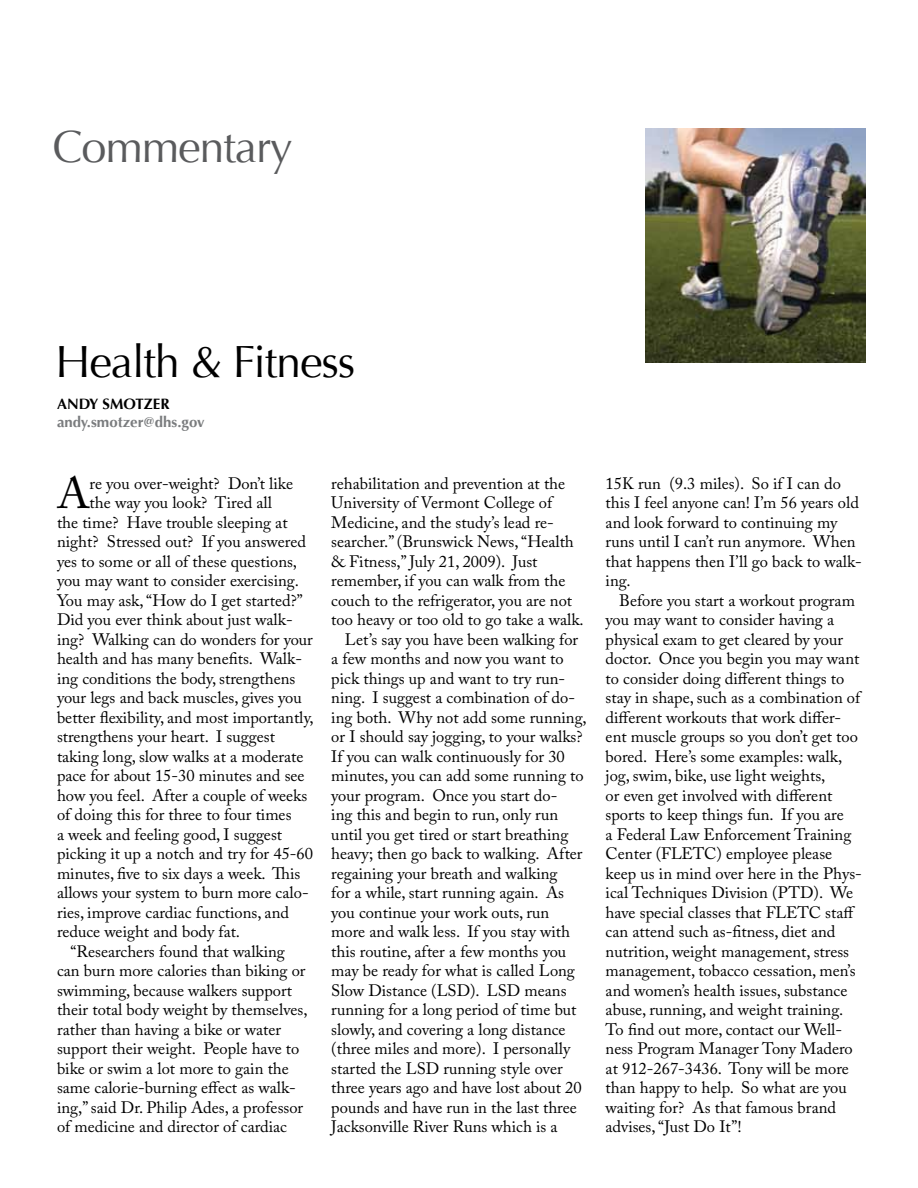
<style>
.page{position:relative;width:918px;height:1188px;background:#fff}
.page>*{position:absolute;margin:0;border:0;box-sizing:border-box;transform-origin:0 0}
.t1{font:45px "Optima";letter-spacing:-.025em;color:#000}
.t2{font:45px "Optima";letter-spacing:-.025em;color:#5a5b5d}
.t3{font:43.95px "Adobe Caslon Pro";color:#000}
.Paragraph_Indent{font:16.5px/19.5px "Adobe Caslon Pro";color:#000}
.t4{font:700 15px "Optima";color:#7a7c7e}
.t5{font:700 15px "Optima";color:#000}
</style>
<div class="page">
<img style="left:645px;top:128px;width:220px;height:235px">
<p class="t2" style="left:53px;top:121px;width:241px">Commentary</p>
<p class="t1" style="left:56px;top:335px;width:301px">Health &amp; Fitness</p>
<p class="t5" style="left:57px;top:395px;width:114px">ANDY SMOTZER</p>
<p class="t4" style="left:57px;top:413px;width:149px">andy.smotzer@dhs.gov</p>
<p class="t3" style="left:57px;top:467px;width:34px">A</p>
<p class="Paragraph_Indent" style="left:90px;top:473px;width:205px">re you over-weight? Don’t like</p>
<p class="Paragraph_Indent" style="left:90px;top:493px;width:184px">the way you look? Tired all</p>
<p class="Paragraph_Indent" style="left:57px;top:512px;width:232px">the time? Have trouble sleeping at</p>
<p class="Paragraph_Indent" style="left:57px;top:532px;width:250px">night? Stressed out? If you answered</p>
<p class="Paragraph_Indent" style="left:57px;top:551px;width:242px">yes to some or all of these questions,</p>
<p class="Paragraph_Indent" style="left:57px;top:571px;width:244px">you may want to consider exercising.</p>
<p class="Paragraph_Indent" style="left:57px;top:590px;width:247px">You may ask, “How do I get started?”</p>
<p class="Paragraph_Indent" style="left:57px;top:610px;width:237px">Did you ever think about just walk-</p>
<p class="Paragraph_Indent" style="left:57px;top:629px;width:257px">ing? Walking can do wonders for your</p>
<p class="Paragraph_Indent" style="left:57px;top:649px;width:247px">health and has many benefits. Walk-</p>
<p class="Paragraph_Indent" style="left:57px;top:668px;width:240px">ing conditions the body, strengthens</p>
<p class="Paragraph_Indent" style="left:57px;top:688px;width:246px">your legs and back muscles, gives you</p>
<p class="Paragraph_Indent" style="left:57px;top:707px;width:258px">better flexibility, and most importantly,</p>
<p class="Paragraph_Indent" style="left:57px;top:727px;width:219px">strengthens your heart. I suggest</p>
<p class="Paragraph_Indent" style="left:57px;top:746px;width:248px">taking long, slow walks at a moderate</p>
<p class="Paragraph_Indent" style="left:57px;top:766px;width:249px">pace for about 15-30 minutes and see</p>
<p class="Paragraph_Indent" style="left:57px;top:785px;width:252px">how you feel. After a couple of weeks</p>
<p class="Paragraph_Indent" style="left:57px;top:805px;width:236px">of doing this for three to four times</p>
<p class="Paragraph_Indent" style="left:57px;top:824px;width:227px">a week and feeling good, I suggest</p>
<p class="Paragraph_Indent" style="left:57px;top:844px;width:258px">picking it up a notch and try for 45-60</p>
<p class="Paragraph_Indent" style="left:57px;top:863px;width:245px">minutes, five to six days a week. This</p>
<p class="Paragraph_Indent" style="left:57px;top:883px;width:253px">allows your system to burn more calo-</p>
<p class="Paragraph_Indent" style="left:57px;top:902px;width:234px">ries, improve cardiac functions, and</p>
<p class="Paragraph_Indent" style="left:57px;top:922px;width:185px">reduce weight and body fat.</p>
<p class="Paragraph_Indent" style="left:57px;top:941px;width:252px;text-indent:14px">“Researchers found that walking can burn more calories than biking or swimming, because walkers support their total body weight by themselves, rather than having a bike or water support their weight. People have to bike or swim a lot more to gain the same calorie-burning effect as walk&shy;ing,” said Dr. Philip Ades, a professor of medicine and director of cardiac</p>
<p class="Paragraph_Indent" style="left:331px;top:473px;width:254px">rehabilitation and prevention at the University of Vermont College of Medicine, and the study’s lead re&shy;searcher.” (Brunswick News, “Health &amp; Fitness,” July 21, 2009). Just remember, if you can walk from the couch to the refrigerator, you are not too heavy or too old to go take a walk.</p>
<p class="Paragraph_Indent" style="left:331px;top:629px;width:257px;text-indent:14px">Let’s say you have been walking for a few months and now you want to pick things up and want to try run&shy;ning. I suggest a combination of do&shy;ing both. Why not add some running, or I should say jogging, to your walks?<br>If you can walk continuously for 30 minutes, you can add some running to your program. Once you start do-<br>ing this and begin to run, only run until you get tired or start breathing heavy; then go back to walking. After regaining your breath and walking<br>for a while, start running again. As you continue your work outs, run more and walk less. If you stay with this routine, after a few months you may be ready for what is called Long Slow Distance (LSD). LSD means running for a long period of time but slowly, and covering a long distance (three miles and more). I personally started the LSD running style over three years ago and have lost about 20 pounds and have run in the last three Jacksonville River Runs which is a</p>
<p class="Paragraph_Indent" style="left:606px;top:473px;width:258px">15K run (9.3 miles). So if I can do this I feel anyone can! I’m 56 years old and look forward to continuing my runs until I can’t run anymore. When that happens then I’ll go back to walk&shy;ing.</p>
<p class="Paragraph_Indent" style="left:606px;top:590px;width:258px;text-indent:14px">Before you start a workout program you may want to consider having a physical exam to get cleared by your doctor. Once you begin you may want to consider doing different things to stay in shape, such as a combination of different workouts that work differ&shy;ent muscle groups so you don’t get too bored. Here’s some examples: walk, jog, swim, bike, use light weights,<br>or even get involved with different sports to keep things fun. If you are<br>a Federal Law Enforcement Training Center (FLETC) employee please keep us in mind over here in the Phys&shy;ical Techniques Division (PTD). We have special classes that FLETC staff can attend such as-fitness, diet and nutrition, weight management, stress management, tobacco cessation, men’s and women’s health issues, substance abuse, running, and weight training.<br>To find out more, contact our Well&shy;ness Program Manager Tony Madero at 912-267-3436. Tony will be more than happy to help. So what are you waiting for? As that famous brand advises, “Just Do It”!</p>
</div>
